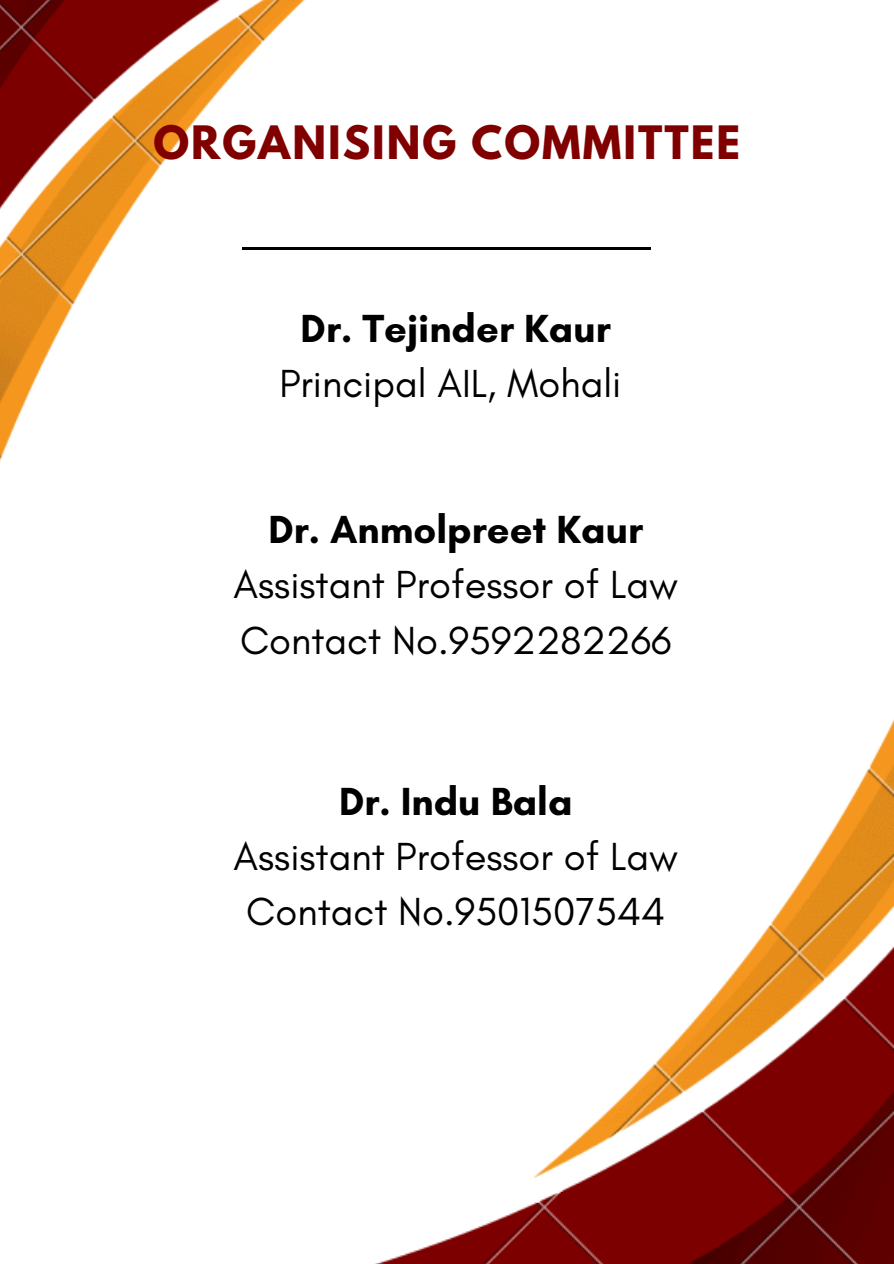
<style>
.page{position:relative;width:894px;height:1264px;background:#fff}
.page>*{position:absolute;margin:0;border:0;box-sizing:border-box;transform-origin:0 0}
.t1{font:700 40.8px "League Spartan";letter-spacing:.05em;color:#800000}
.t2{font:39.9px "Glacial Indifference";color:#000}
.t3{font:700 39.9px "Glacial Indifference";color:#000}
</style>
<div class="page">
<img style="left:379px;top:720px;width:514px;height:543px">
<img style="left:0;top:0;width:836px;height:935px">
<hr style="left:242px;top:247px;width:409px;height:2px;background:#000">
<p class="t1" style="left:153px;top:122px;width:588px">ORGANISING COMMITTEE</p>
<p class="t3" style="left:300px;top:304px;width:312px">Dr. Tejinder Kaur</p>
<p class="t2" style="left:279px;top:359px;width:343px">Principal AIL, Mohali</p>
<p class="t3" style="left:268px;top:505px;width:376px">Dr. Anmolpreet Kaur</p>
<p class="t2" style="left:233px;top:560px;width:446px">Assistant Professor of Law</p>
<p class="t2" style="left:240px;top:615px;width:433px">Contact No.9592282266</p>
<h1 class="t3" style="left:339px;top:777px;width:235px">Dr. Indu Bala</h1>
<p class="t2" style="left:233px;top:832px;width:446px">Assistant Professor of Law</p>
<p class="t2" style="left:246px;top:887px;width:420px">Contact No.9501507544</p>
</div>
